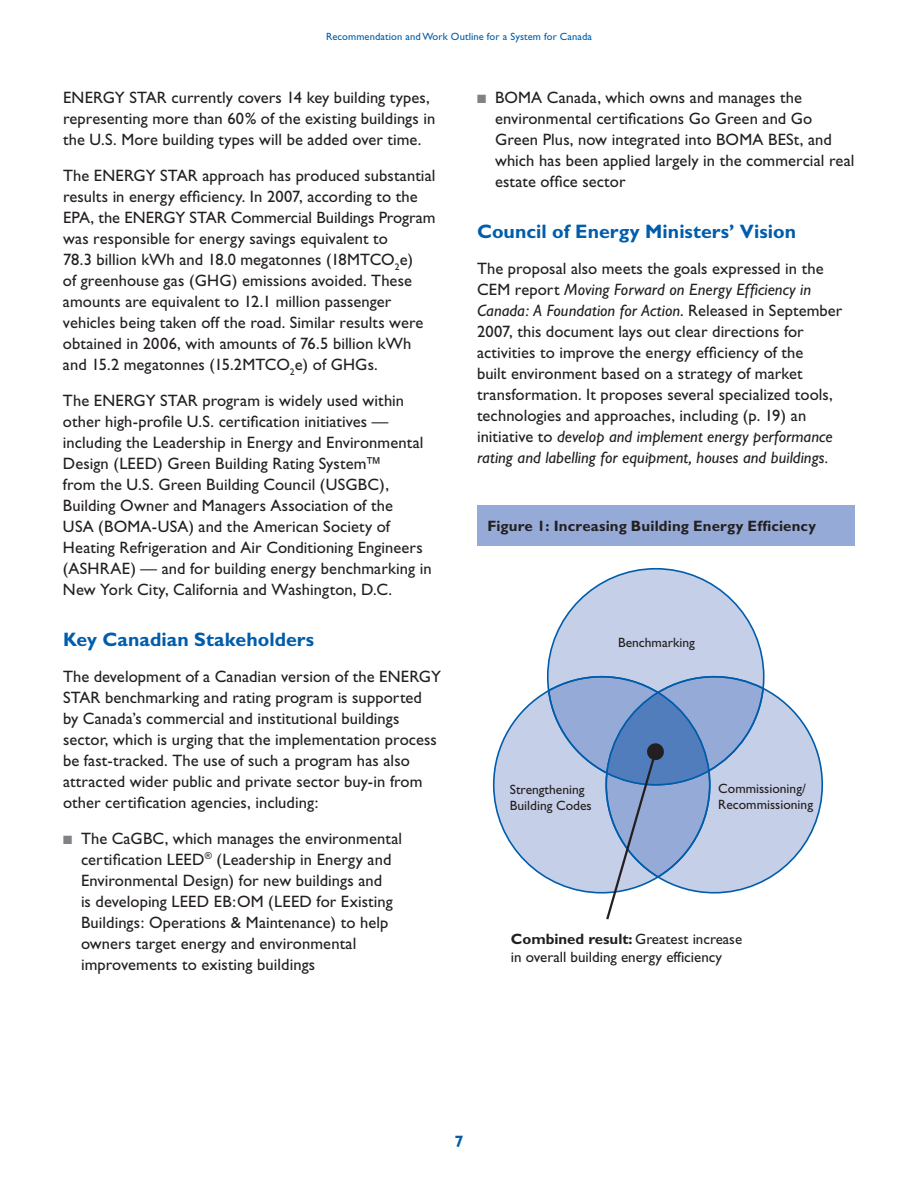
<style>
.page{position:relative;width:918px;height:1188px;background:#fff}
.page>*{position:absolute;margin:0;border:0;box-sizing:border-box;transform-origin:0 0}
.t1{font:700 19.5px "Gill Sans";color:#015dab}
.t2{font:16.5px/21px "Gill Sans";letter-spacing:.005em;color:#231f20}
.t3{font:700 16.5px "Gill Sans";color:#015dab}
.t4{font:15px/18px "Gill Sans";color:#231f20}
.t5{font:700 15px "Gill Sans";letter-spacing:.01em;color:#231f20}
.t6{font:13.5px/16.2px "Gill Sans";color:#231f20}
.t7{font:10.5px "Gill Sans";letter-spacing:.01em;color:#015dab}
.s1{color:#808285}
.s2{font-style:italic}
.s3{font-weight:700}
</style>
<div class="page">
<svg style="left:492px;top:567px;width:332px;height:353px"></svg>
<div style="left:477px;top:506px;width:378px;height:40px;background:#95aad6"></div>
<p class="t7" style="left:326px;top:32px;width:267px">Recommendation and Work Outline for a System for Canada</p>
<p class="t2" style="left:63px;top:88px;width:374px">ENERGY STAR currently covers 14 key building types, representing more than 60% of the existing buildings in the U.S. More building types will be added over time.</p>
<p class="t2" style="left:63px;top:166px;width:374px">The ENERGY STAR approach has produced substantial results in energy efficiency. In 2007, according to the EPA, the ENERGY STAR Commercial Buildings Program was responsible for energy savings equivalent to<br>78.3 billion kWh and 18.0 megatonnes (18MTCO<sub>2</sub>e)<br>of greenhouse gas (GHG) emissions avoided. These amounts are equivalent to 12.1 million passenger vehicles being taken off the road. Similar results were obtained in 2006, with amounts of 76.5 billion kWh and 15.2 megatonnes (15.2MTCO<sub>2</sub>e) of GHGs.</p>
<p class="t2" style="left:63px;top:391px;width:370px">The ENERGY STAR program is widely used within other high-profile U.S. certification initiatives — including the Leadership in Energy and Environmental Design (LEED) Green Building Rating System™<br>from the U.S. Green Building Council (USGBC), Building Owner and Managers Association of the<br>USA (BOMA-USA) and the American Society of Heating Refrigeration and Air Conditioning Engineers (ASHRAE) — and for building energy benchmarking in New York City, California and Washington, D.C.</p>
<p class="t1" style="left:63px;top:632px;width:253px">Key Canadian Stakeholders</p>
<p class="t2" style="left:63px;top:667px;width:379px">The development of a Canadian version of the ENERGY STAR benchmarking and rating program is supported by Canada’s commercial and institutional buildings sector, which is urging that the implementation process be fast-tracked. The use of such a program has also attracted wider public and private sector buy-in from other certification agencies, including:</p>
<p class="t2" style="left:81px;top:829px;width:323px;text-indent:-18px"><span class="s1">■</span> The CaGBC, which manages the environmental certification LEED<sup>®</sup> (Leadership in Energy and Environmental Design) for new buildings and<br>is developing LEED EB:OM (LEED for Existing Buildings: Operations &amp; Maintenance) to help owners target energy and environmental improvements to existing buildings</p>
<p class="t2" style="left:495px;top:88px;width:361px;text-indent:-18px"><span class="s1">■</span> BOMA Canada, which owns and manages the environmental certifications Go Green and Go Green Plus, now integrated into BOMA BESt, and which has been applied largely in the commercial real estate office sector</p>
<p class="t1" style="left:477px;top:224px;width:321px">Council of Energy Ministers’ Vision</p>
<p class="t2" style="left:477px;top:259px;width:367px">The proposal also meets the goals expressed in the CEM report <span class="s2">Moving Forward on Energy Efficiency in Canada: A Foundation for Action</span>. Released in September 2007, this document lays out clear directions for activities to improve the energy efficiency of the<br>built environment based on a strategy of market transformation. It proposes several specialized tools, technologies and approaches, including (p. 19) an initiative to <span class="s2">develop and implement energy performance rating and labelling for equipment, houses and buildings.</span></p>
<p class="t5" style="left:488px;top:520px;width:330px">Figure 1: Increasing Building Energy Efficiency</p>
<p class="t6" style="left:618px;top:635px;width:78px">Benchmarking</p>
<p class="t6" style="left:510px;top:783px;width:83px">Strengthening<br>Building Codes</p>
<p class="t6" style="left:718px;top:782px;width:96px">Commissioning/<br>Recommissioning</p>
<p class="t4" style="left:511px;top:932px;width:233px"><span class="s3">Combined result:</span> Greatest increase in overall building energy efficiency</p>
<p class="t3" style="left:454px;top:1135px;width:11px">7</p>
</div>
